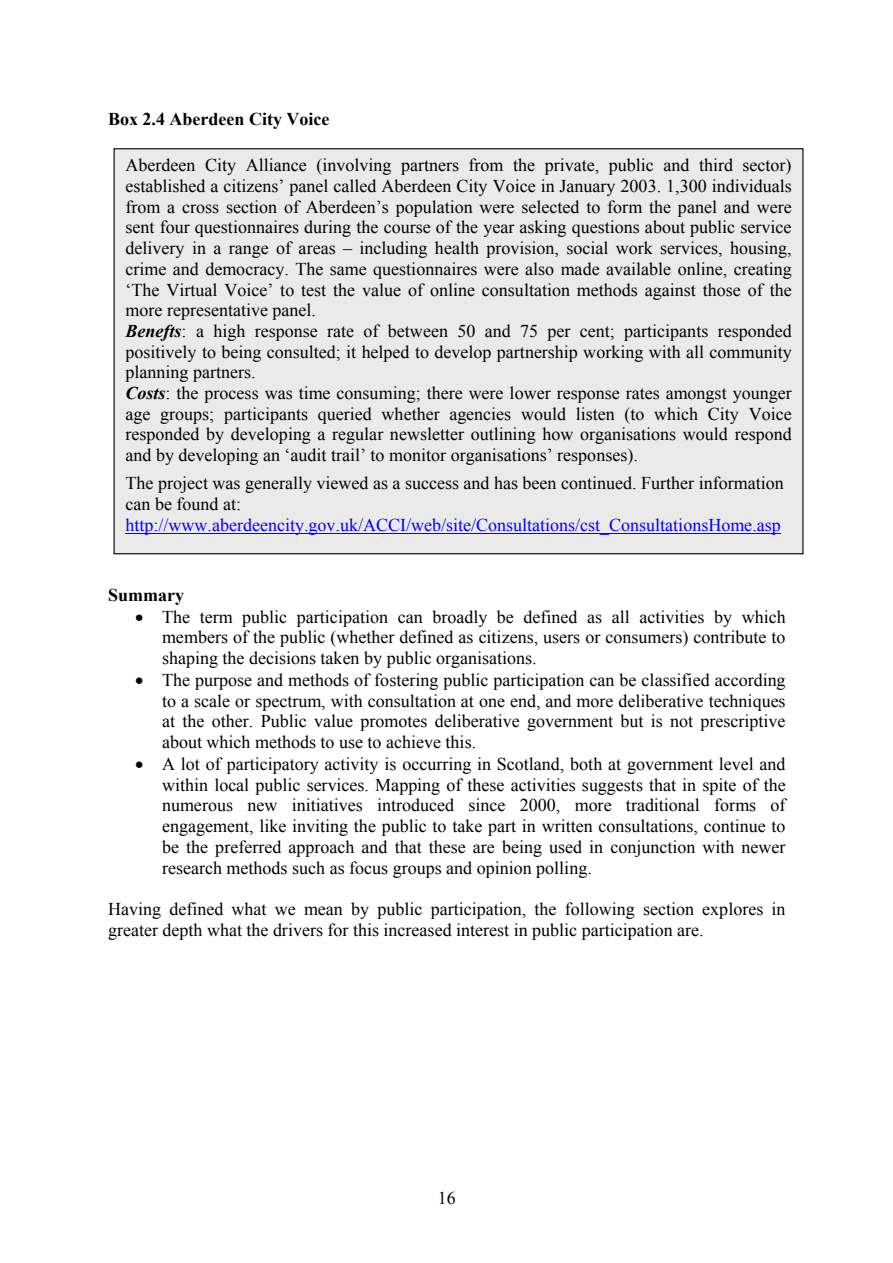
<style>
.page{position:relative;width:893px;height:1263px;background:#fff}
.page>*{position:absolute;margin:0;border:0;box-sizing:border-box;transform-origin:0 0}
.t1{font:18px/20.7px "Times New Roman";color:#000;text-align:justify}
.t2{font:18px "Times New Roman";color:#00f}
.t3{font:700 18px "Times New Roman";color:#000}
.s1{font-weight:700;font-style:italic}
</style>
<div class="page">
<div style="left:114px;top:149px;width:689px;height:405px;background:#eaeaea"></div>
<hr style="left:125px;top:533px;width:655px;height:1px;background:#00f">
<p class="t3" style="left:108px;top:109px;width:223px">Box 2.4 Aberdeen City Voice</p>
<p class="t1" style="left:125px;top:155px;width:667px;text-align:left">Aberdeen City Alliance (involving partners from the private, public and third sector) established a citizens’ panel called Aberdeen City Voice in January 2003. 1,300 individuals from a cross section of Aberdeen’s population were selected to form the panel and were sent four questionnaires during the course of the year asking questions about public service delivery in a range of areas – including health provision, social work services, housing, crime and democracy. The same questionnaires were also made available online, creating ‘The Virtual Voice’ to test the value of online consultation methods against those of the more representative panel.<br><span class="s1">Benefts</span>: a high response rate of between 50 and 75 per cent; participants responded positively to being consulted; it helped to develop partnership working with all community planning partners.<br><span class="s1">Costs</span>: the process was time consuming; there were lower response rates amongst younger age groups; participants queried whether agencies would listen (to which City Voice responded by developing a regular newsletter outlining how organisations would respond and by developing an ‘audit trail’ to monitor organisations’ responses).</p>
<p class="t1" style="left:125px;top:473px;width:659px">The project was generally viewed as a success and has been continued. Further information can be found at:</p>
<p class="t2" style="left:125px;top:515px;width:656px">http://www.aberdeencity.gov.uk/ACCI/web/site/Consultations/cst_ConsultationsHome.asp</p>
<p class="t3" style="left:108px;top:585px;width:78px">Summary</p>
<p class="t1" style="left:162px;top:606px;width:625px;text-indent:-27px">• The term public participation can broadly be defined as all activities by which members of the public (whether defined as citizens, users or consumers) contribute to shaping the decisions taken by public organisations.</p>
<p class="t1" style="left:162px;top:670px;width:625px;text-indent:-27px">• The purpose and methods of fostering public participation can be classified according to a scale or spectrum, with consultation at one end, and more deliberative techniques at the other. Public value promotes deliberative government but is not prescriptive about which methods to use to achieve this.</p>
<p class="t1" style="left:162px;top:754px;width:625px;text-indent:-27px">• A lot of participatory activity is occurring in Scotland, both at government level and within local public services. Mapping of these activities suggests that in spite of the numerous new initiatives introduced since 2000, more traditional forms of engagement, like inviting the public to take part in written consultations, continue to be the preferred approach and that these are being used in conjunction with newer research methods such as focus groups and opinion polling.</p>
<p class="t1" style="left:108px;top:899px;width:679px">Having defined what we mean by public participation, the following section explores in greater depth what the drivers for this increased interest in public participation are.</p>
<p class="t1" style="left:438px;top:1188px;width:19px">16</p>
</div>
